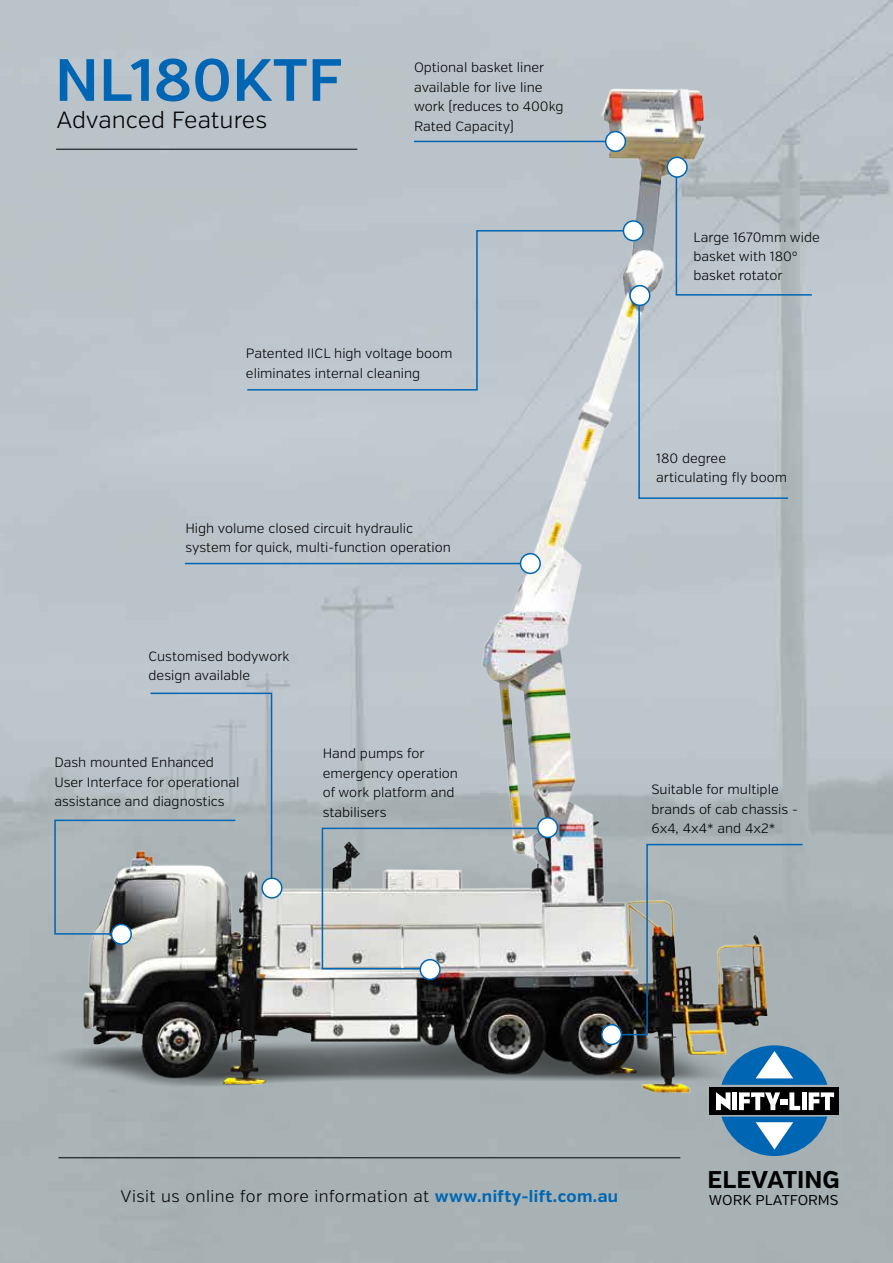
<style>
.page{position:relative;width:893px;height:1263px;background:#fff}
.page>*{position:absolute;margin:0;border:0;box-sizing:border-box;transform-origin:0 0}
.t1{font:600 59.55px "Verb";color:#0066b3}
.t2{font:700 24.15px "Verb";color:#000}
.t3{font:300 23.4px "Verb";color:#000}
.t4{font:300 16.5px "Verb";letter-spacing:.025em;color:#000}
.t5{font:14.25px "Verb";color:#000}
.t6{font:300 13.5px/19.5px "Verb";color:#000}
.s1{font-weight:700;color:#0066b3}
</style>
<div class="page">
<img style="left:0;top:24px;width:862px;height:1110px">
<hr style="left:56px;top:149px;width:301px;height:1px;background:#000">
<hr style="left:59px;top:1157px;width:621px;height:1px;background:#000">
<div style="left:709px;top:1087px;width:129px;height:27px;background:#000"></div>
<svg style="left:716px;top:1092px;width:14px;height:18px"></svg>
<div style="left:732px;top:1092px;width:5px;height:18px;background:#fff"></div>
<svg style="left:739px;top:1092px;width:61px;height:18px"></svg>
<div style="left:802px;top:1092px;width:5px;height:18px;background:#fff"></div>
<svg style="left:809px;top:1092px;width:25px;height:18px"></svg>
<svg style="left:721px;top:1045px;width:106px;height:40px;background:#4d8cba"></svg>
<svg style="left:721px;top:1116px;width:106px;height:40px;background:#4c8dbc"></svg>
<hr style="left:414px;top:141px;width:198px;height:1px;background:#0066b3">
<div style="left:246px;top:229px;width:385px;height:162px;background:#bdc6cd"></div>
<hr style="left:185px;top:563px;width:341px;height:1px;background:#0066b3">
<svg style="left:638px;top:166px;width:175px;height:334px;background:#b8c2c8"></svg>
<img style="left:610px;top:843px;width:194px;height:193px">
<div style="left:606px;top:132px;width:19px;height:19px;background:#fff;border-radius:50%"></div>
<div style="left:605px;top:131px;width:21px;height:21px;border:2px solid #0066b3;border-radius:50%"></div>
<div style="left:623px;top:221px;width:20px;height:20px;background:#fff;border-radius:50%"></div>
<div style="left:623px;top:220px;width:21px;height:21px;border:2px solid #0066b3;border-radius:50%"></div>
<div style="left:520px;top:554px;width:20px;height:19px;background:#fff;border-radius:50%"></div>
<div style="left:520px;top:553px;width:21px;height:21px;border:2px solid #0066b3;border-radius:50%"></div>
<div style="left:667px;top:157px;width:20px;height:20px;background:#fff;border-radius:50%"></div>
<div style="left:667px;top:157px;width:21px;height:21px;border:2px solid #0066b3;border-radius:50%"></div>
<div style="left:630px;top:286px;width:20px;height:19px;background:#fff;border-radius:50%"></div>
<div style="left:629px;top:285px;width:21px;height:21px;border:2px solid #0066b3;border-radius:50%"></div>
<div style="left:602px;top:1025px;width:19px;height:19px;background:#fff;border-radius:50%"></div>
<div style="left:601px;top:1024px;width:21px;height:21px;border:2px solid #0066b3;border-radius:50%"></div>
<svg style="left:321px;top:827px;width:221px;height:143px;background:#c0c5c6"></svg>
<svg style="left:54px;top:692px;width:219px;height:243px;background:#acb5b9"></svg>
<div style="left:420px;top:960px;width:20px;height:19px;background:#fff;border-radius:50%"></div>
<div style="left:420px;top:959px;width:21px;height:21px;border:2px solid #0066b3;border-radius:50%"></div>
<div style="left:262px;top:878px;width:20px;height:20px;background:#fff;border-radius:50%"></div>
<div style="left:261px;top:877px;width:21px;height:22px;border:2px solid #0066b3;border-radius:50%"></div>
<div style="left:112px;top:924px;width:19px;height:20px;background:#fff;border-radius:50%"></div>
<div style="left:111px;top:924px;width:21px;height:21px;border:2px solid #0066b3;border-radius:50%"></div>
<div style="left:538px;top:818px;width:19px;height:19px;background:#fff;border-radius:50%"></div>
<div style="left:537px;top:817px;width:21px;height:21px;border:2px solid #0066b3;border-radius:50%"></div>
<h1 class="t1" style="left:55px;top:44px;width:289px">NL180KTF</h1>
<h3 class="t3" style="left:56px;top:106px;width:212px">Advanced Features</h3>
<p class="t6" style="left:414px;top:58px;width:151px">Optional basket liner available for live line work (reduces to 400kg<br>Rated Capacity)</p>
<p class="t6" style="left:246px;top:344px;width:208px">Patented IICL high voltage boom eliminates internal cleaning</p>
<p class="t6" style="left:185px;top:518px;width:267px">High volume closed circuit hydraulic system for quick, multi-function operation</p>
<p class="t6" style="left:149px;top:646px;width:142px">Customised bodywork design available</p>
<p class="t6" style="left:54px;top:753px;width:187px">Dash mounted Enhanced<br>User Interface for operational assistance and diagnostics</p>
<p class="t6" style="left:323px;top:744px;width:137px">Hand pumps for emergency operation of work platform and stabilisers</p>
<p class="t6" style="left:693px;top:227px;width:128px">Large 1670mm wide basket with 180° basket rotator</p>
<p class="t6" style="left:656px;top:448px;width:132px">180 degree articulating fly boom</p>
<p class="t6" style="left:651px;top:780px;width:148px">Suitable for multiple brands of cab chassis -<br>6x4, 4x4* and 4x2*</p>
<h2 class="t2" style="left:707px;top:1165px;width:134px">ELEVATING</h2>
<p class="t4" style="left:121px;top:1186px;width:499px">Visit us online for more information at <span class="s1">www.nifty-lift.com.au</span></p>
<p class="t5" style="left:709px;top:1191px;width:131px">WORK PLATFORMS</p>
</div>
